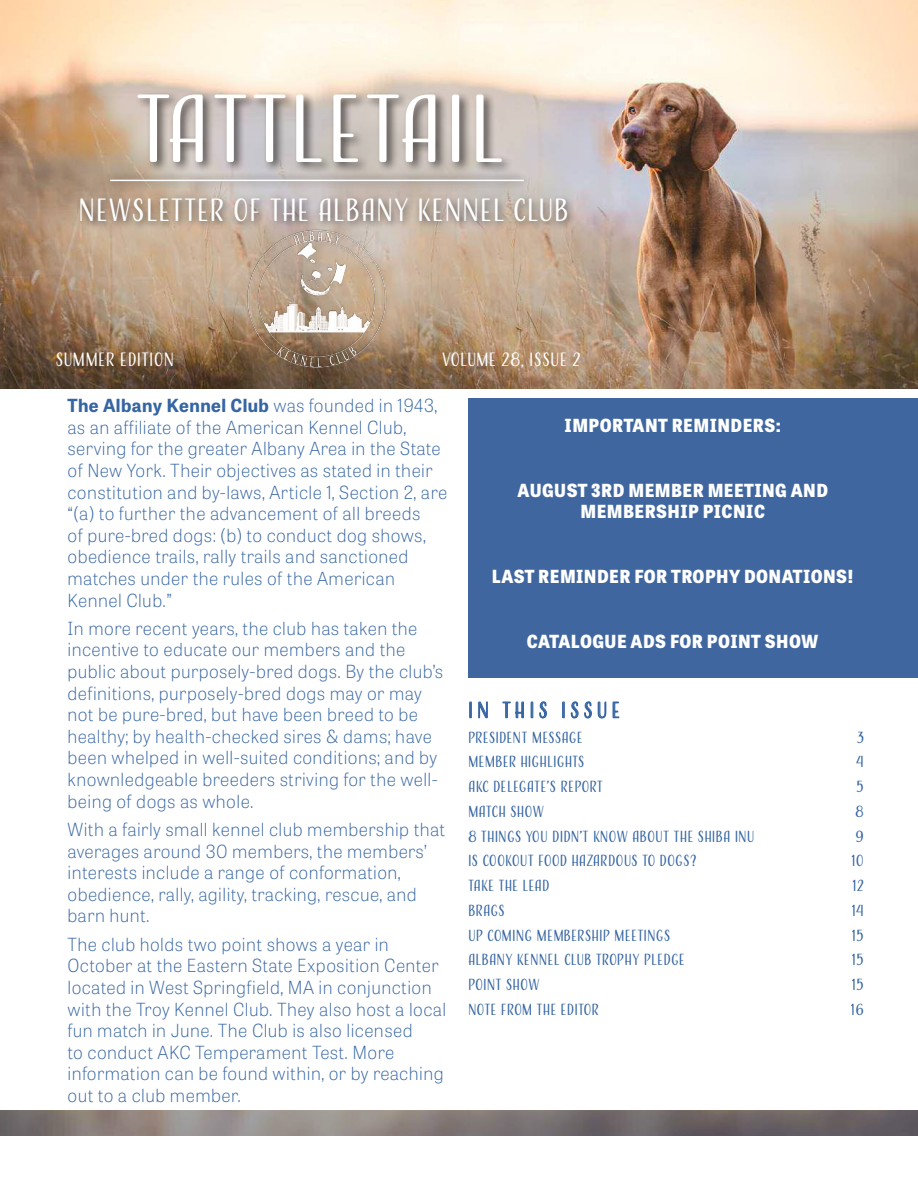
<style>
.page{position:relative;width:918px;height:1188px;background:#fff}
.page>*{position:absolute;margin:0;border:0;box-sizing:border-box;transform-origin:0 0}
.t1{font:90px "Adorn S Condensed Sans";letter-spacing:.02em;color:#fff}
.t2{font:30px "Adorn S Condensed Sans";letter-spacing:.02em;color:#fff}
.t3{font:21px "Adorn S Condensed Sans";letter-spacing:.185em;color:#3565a2}
.t4{font:100 18px/21.6px "Tablet Gothic";letter-spacing:.025em;color:#3565a2}
.t5{font:800 18px/21.6px "Tablet Gothic Narrow";letter-spacing:.025em;color:#fff;text-align:center}
.t6{font:18px "Adorn S Condensed Sans";letter-spacing:.01em;color:#fff}
.t7{font:15px "Adorn S Condensed Sans";letter-spacing:.005em;color:#3565a2}
.s1{font-weight:700}
</style>
<div class="page">
<div style="left:468px;top:399px;width:450px;height:279px;background:#3f669e"></div>
<img style="left:0;top:0;width:918px;height:389px">
<div style="left:134px;top:90px;width:380px;height:84px;background:#231f20;opacity:.75"></div>
<div style="left:75px;top:193px;width:502px;height:38px;background:#231f20;opacity:.75"></div>
<div style="left:103px;top:171px;width:428px;height:18px;background:#231f20;opacity:.75"></div>
<hr style="left:110px;top:180px;width:414px;height:1px;background:#fff">
<img style="left:248px;top:230px;width:138px;height:138px">
<div style="left:0;top:1110px;width:918px;height:26px;background:#3565a2;opacity:.35"></div>
<h1 class="t1" style="left:135px;top:94px;width:371px">TATTLETAIL</h1>
<h2 class="t2" style="left:78px;top:198px;width:492px">NEWSLETTER OF THE ALBANY KENNEL CLUB</h2>
<p class="t6" style="left:56px;top:352px;width:120px">SUMMER EDITION</p>
<p class="t6" style="left:442px;top:352px;width:140px">VOLUME 28, ISSUE 2</p>
<p class="t4" style="left:68px;top:396px;width:381px"><span class="s1">The Albany Kennel Club</span> was founded in 1943, as an affiliate of the American Kennel Club, serving for the greater Albany Area in the State of New York. Their objectives as stated in their constitution and by-laws, Article 1, Section 2, are “(a) to further the advancement of all breeds<br>of pure-bred dogs: (b) to conduct dog shows, obedience trails, rally trails and sanctioned matches under the rules of the American Kennel Club.”</p>
<p class="t4" style="left:68px;top:619px;width:377px">In more recent years, the club has taken the incentive to educate our members and the public about purposely-bred dogs. By the club’s definitions, purposely-bred dogs may or may not be pure-bred, but have been breed to be healthy; by health-checked sires &amp; dams; have been whelped in well-suited conditions; and by knownledgeable breeders striving for the well&shy;being of dogs as whole.</p>
<p class="t4" style="left:68px;top:820px;width:379px">With a fairly small kennel club membership that averages around 30 members, the members’ interests include a range of conformation, obedience, rally, agility, tracking, rescue, and barn hunt.</p>
<p class="t4" style="left:68px;top:935px;width:380px">The club holds two point shows a year in October at the Eastern State Exposition Center located in West Springfield, MA in conjunction with the Troy Kennel Club. They also host a local fun match in June. The Club is also licensed<br>to conduct AKC Temperament Test. More information can be found within, or by reaching out to a club member.</p>
<p class="t5" style="left:565px;top:416px;width:218px">IMPORTANT REMINDERS:</p>
<p class="t5" style="left:517px;top:481px;width:312px">AUGUST 3RD MEMBER MEETING AND<br>MEMBERSHIP PICNIC</p>
<p class="t5" style="left:492px;top:567px;width:363px">LAST REMINDER FOR TROPHY DONATIONS!</p>
<p class="t5" style="left:527px;top:632px;width:293px">CATALOGUE ADS FOR POINT SHOW</p>
<p class="t3" style="left:468px;top:702px;width:153px">IN THIS ISSUE</p>
<p class="t7" style="left:468px;top:731px;width:116px">PRESIDENT MESSAGE</p>
<p class="t7" style="left:857px;top:731px;width:9px">3</p>
<p class="t7" style="left:468px;top:756px;width:118px">MEMBER HIGHLIGHTS</p>
<p class="t7" style="left:856px;top:756px;width:9px">4</p>
<p class="t7" style="left:468px;top:781px;width:137px">AKC DELEGATE’S REPORT</p>
<p class="t7" style="left:856px;top:781px;width:9px">5</p>
<p class="t7" style="left:468px;top:805px;width:77px">MATCH SHOW</p>
<p class="t7" style="left:855px;top:805px;width:10px">8</p>
<p class="t7" style="left:468px;top:830px;width:288px">8 THINGS YOU DIDN’T KNOW ABOUT THE SHIBA INU</p>
<p class="t7" style="left:855px;top:830px;width:10px">9</p>
<p class="t7" style="left:468px;top:855px;width:230px">IS COOKOUT FOOD HAZARDOUS TO DOGS?</p>
<p class="t7" style="left:852px;top:855px;width:14px">10</p>
<p class="t7" style="left:468px;top:880px;width:83px">TAKE THE LEAD</p>
<p class="t7" style="left:852px;top:880px;width:13px">12</p>
<p class="t7" style="left:468px;top:904px;width:38px">BRAGS</p>
<p class="t7" style="left:852px;top:904px;width:14px">14</p>
<p class="t7" style="left:468px;top:929px;width:204px">UP COMING MEMBERSHIP MEETINGS</p>
<p class="t7" style="left:852px;top:929px;width:14px">15</p>
<p class="t7" style="left:468px;top:954px;width:219px">ALBANY KENNEL CLUB TROPHY PLEDGE</p>
<p class="t7" style="left:852px;top:954px;width:14px">15</p>
<p class="t7" style="left:468px;top:979px;width:73px">POINT SHOW</p>
<p class="t7" style="left:852px;top:979px;width:14px">15</p>
<p class="t7" style="left:468px;top:1003px;width:132px">NOTE FROM THE EDITOR</p>
<p class="t7" style="left:851px;top:1003px;width:15px">16</p>
</div>
